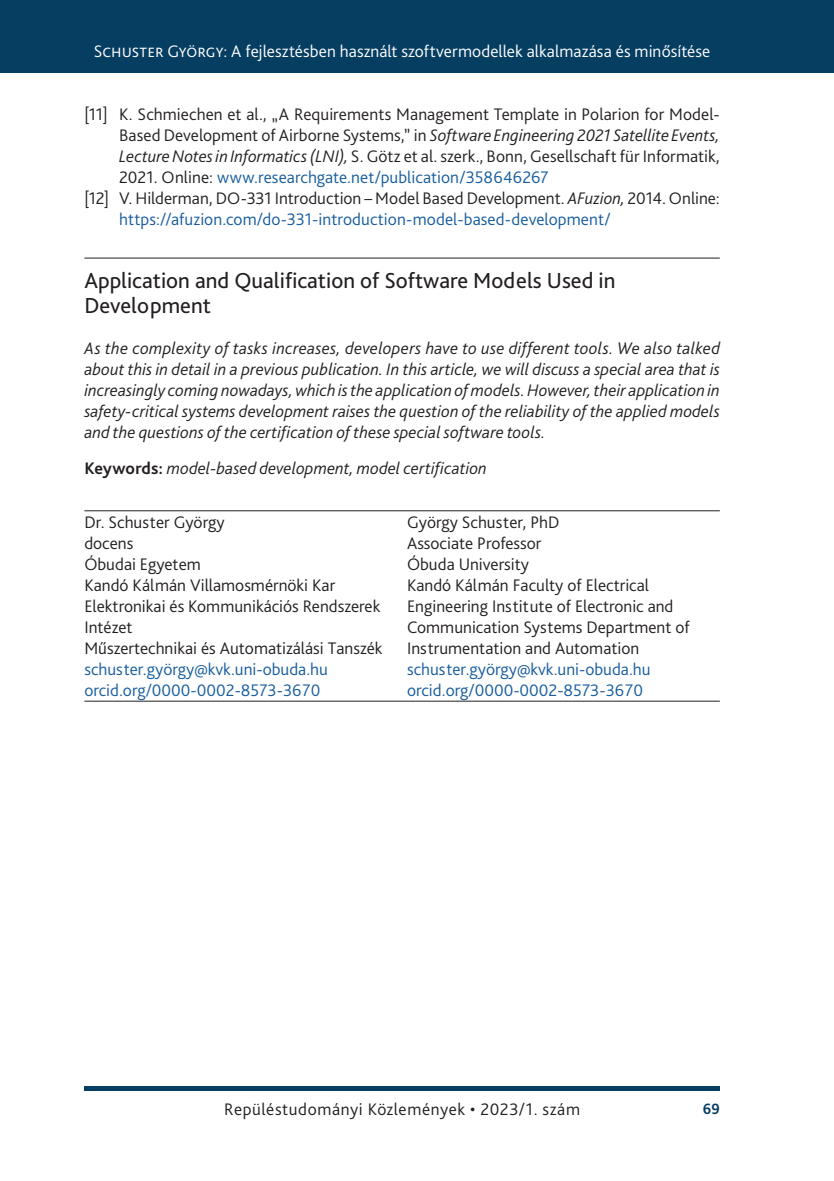
<style>
.page{position:relative;width:834px;height:1181px;background:#fff}
.page>*{position:absolute;margin:0;border:0;box-sizing:border-box;transform-origin:0 0}
._3_3_Abctract_angol_head{font:22.75px/24.5px "Bliss Pro";color:#231f20}
._6__Bibliography_item{font:300 17.5px/21px "Bliss Pro";letter-spacing:.005em;color:#231f20;text-align:justify}
._3_4_Abstract_angol{font:italic 300 17.5px/21px "Bliss Pro";letter-spacing:.005em;color:#231f20;text-align:justify}
.RTK_szerzok_tablazatos{font:300 17.5px/21px "Bliss Pro";color:#231f20}
.RTK_szerzok_tablazatos-2{font:300 17.5px "Bliss Pro";color:#175d9e}
.t1{font:300 17.5px "Bliss Pro";letter-spacing:.005em;color:#fff}
.t2{font:700 15.75px "Bliss Pro";color:#063e62;scale:.95 1}
.s1{font-style:italic}
.s2{color:#175d9e}
.s3{font-weight:700;font-style:normal}
</style>
<div class="page">
<div style="left:0;top:0;width:833px;height:73px;background:#063e62"></div>
<div style="left:84px;top:1086px;width:635px;height:5px;background:#063e62"></div>
<hr style="left:84px;top:258px;width:635px;height:1px;background:#231f20">
<hr style="left:84px;top:510px;width:318px;height:1px;background:#231f20">
<hr style="left:402px;top:510px;width:317px;height:1px;background:#231f20">
<hr style="left:84px;top:701px;width:318px;height:1px;background:#231f20">
<hr style="left:402px;top:701px;width:317px;height:1px;background:#231f20">
<p class="t1" style="left:94px;top:41px;width:618px">Schuster György: A fejlesztésben használt szoftvermodellek alkalmazása és minősítése</p>
<p class="_6__Bibliography_item" style="left:119px;top:103px;width:602px;text-indent:-35px">[11] K. Schmiechen et al., „A Requirements Management Template in Polarion for Model-Based Development of Airborne Systems,” in <span class="s1">Software Engineering 2021 Satellite Events, Lecture Notes in Informatics (LNI),</span> S. Götz et al. szerk., Bonn, Gesellschaft für Informatik, 2021. Online: <span class="s2">www.researchgate.net/publication/358646267</span></p>
<p class="_6__Bibliography_item" style="left:119px;top:187px;width:602px;text-indent:-35px">[12] V. Hilderman, DO-331 Introduction – Model Based Development. <span class="s1">AFuzion,</span> 2014. Online: <span class="s2">https://afuzion.com/do-331-introduction-model-based-development/</span></p>
<p class="_3_3_Abctract_angol_head" style="left:84px;top:268px;width:532px">Application and Qualification of Software Models Used in<br>Development</p>
<p class="_3_4_Abstract_angol" style="left:84px;top:337px;width:637px">As the complexity of tasks increases, developers have to use different tools. We also talked about this in detail in a previous publication. In this article, we will discuss a special area that is increasingly coming nowadays, which is the application of models. However, their application in safety-critical systems development raises the question of the reliability of the applied models and the questions of the certification of these special software tools.</p>
<p class="_3_4_Abstract_angol" style="left:84px;top:457px;width:404px"><span class="s3">Keywords:</span> model-based development, model certification</p>
<p class="RTK_szerzok_tablazatos" style="left:84px;top:511px;width:141px">Dr. Schuster György</p>
<p class="RTK_szerzok_tablazatos" style="left:84px;top:532px;width:50px">docens</p>
<p class="RTK_szerzok_tablazatos" style="left:84px;top:553px;width:118px">Óbudai Egyetem</p>
<p class="RTK_szerzok_tablazatos" style="left:84px;top:574px;width:252px">Kandó Kálmán Villamosmérnöki Kar</p>
<p class="RTK_szerzok_tablazatos" style="left:84px;top:595px;width:297px">Elektronikai és Kommunikációs Rendszerek<br>Intézet</p>
<p class="RTK_szerzok_tablazatos" style="left:84px;top:637px;width:299px">Műszertechnikai és Automatizálási Tanszék</p>
<p class="RTK_szerzok_tablazatos-2" style="left:84px;top:658px;width:245px">schuster.györgy@kvk.uni-obuda.hu</p>
<p class="RTK_szerzok_tablazatos-2" style="left:84px;top:679px;width:237px">orcid.org/0000-0002-8573-3670</p>
<p class="RTK_szerzok_tablazatos" style="left:407px;top:511px;width:154px">György Schuster, PhD</p>
<p class="RTK_szerzok_tablazatos" style="left:407px;top:532px;width:136px">Associate Professor</p>
<p class="RTK_szerzok_tablazatos" style="left:407px;top:553px;width:123px">Óbuda University</p>
<p class="RTK_szerzok_tablazatos" style="left:407px;top:574px;width:284px">Kandó Kálmán Faculty of Electrical Engineering Institute of Electronic and Communication Systems Department of Instrumentation and Automation</p>
<p class="RTK_szerzok_tablazatos-2" style="left:407px;top:658px;width:245px">schuster.györgy@kvk.uni-obuda.hu</p>
<p class="RTK_szerzok_tablazatos-2" style="left:407px;top:679px;width:237px">orcid.org/0000-0002-8573-3670</p>
<p class="_6__Bibliography_item" style="left:224px;top:1098px;width:357px">Repüléstudományi Közlemények • 2023/1. szám</p>
<p class="t2" style="left:702px;top:1099px;width:20px">69</p>
</div>
